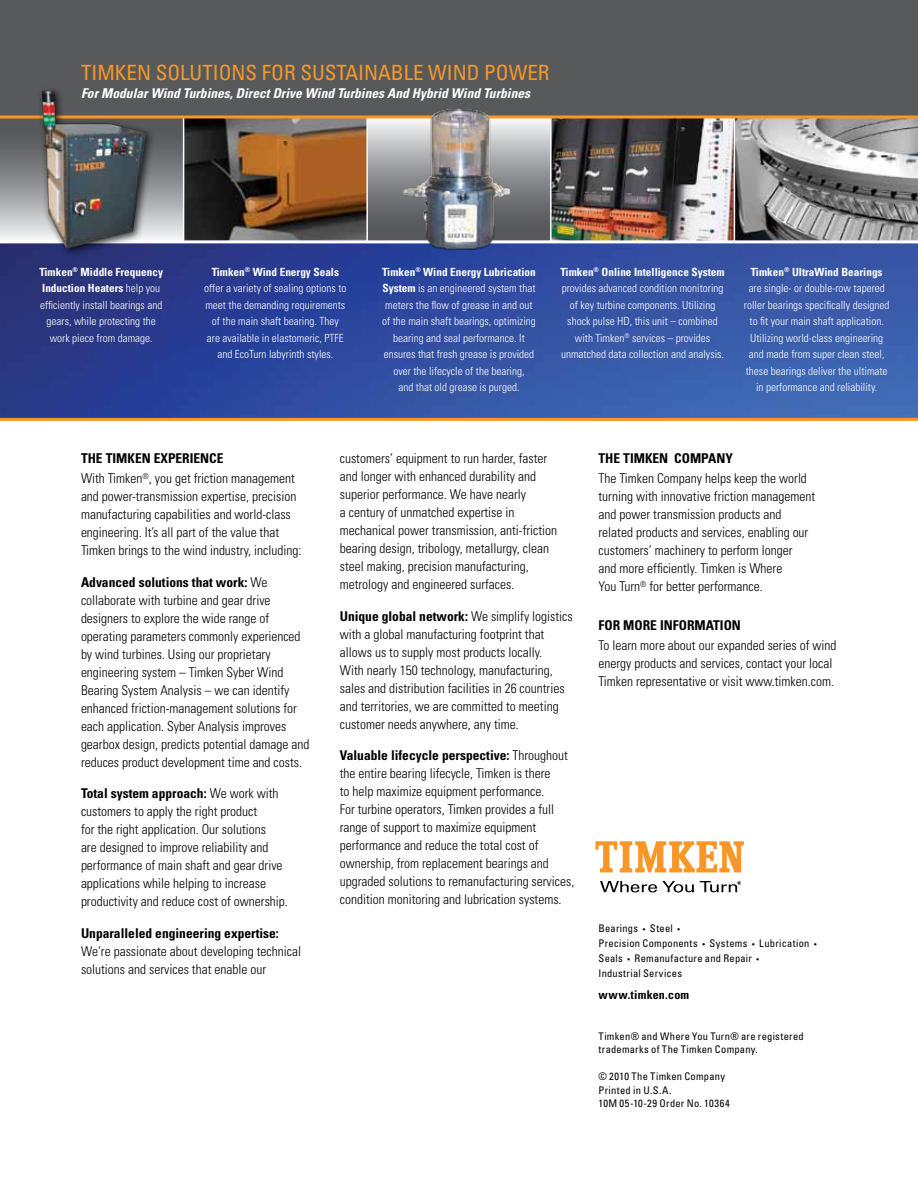
<style>
.page{position:relative;width:918px;height:1188px;background:#fff}
.page>*{position:absolute;margin:0;border:0;box-sizing:border-box;transform-origin:0 0}
.t1{font:condensed 21px "Univers LT Std";color:#f89728}
.t2{font:300 condensed 13.5px/18px "Univers LT Std";color:#000}
.t3{font:700 condensed 13.5px "Univers LT Std";color:#000}
.t4{font:italic 700 condensed 13.5px "Univers LT Std";color:#fff}
.t5{font:700 condensed 12px "Univers LT Std";letter-spacing:.015em;color:#000}
.t6{font:300 condensed 11.25px/16.5px "Univers LT Std";color:#fff;text-align:center}
.t7{font:condensed 10.5px/15px "Univers LT Std";letter-spacing:.025em;color:#000}
.s1{font-weight:700}
.s2{font-size:7.5px}
</style>
<div class="page">
<img style="left:0;top:243px;width:918px;height:175px">
<hr style="left:0;top:418px;width:918px;height:3px;background:#f89728">
<img style="left:552px;top:118px;width:366px;height:122px">
<svg style="left:0;top:118px;width:183px;height:121px;background:#919294"></svg>
<svg style="left:368px;top:118px;width:182px;height:122px;background:#939496"></svg>
<img style="left:184px;top:118px;width:182px;height:122px">
<hr style="left:734px;top:117px;width:1px;height:125px;background:#fff">
<svg style="left:595px;top:841px;width:149px;height:31px"></svg>
<svg style="left:600px;top:881px;width:94px;height:12px"></svg>
<svg style="left:700px;top:881px;width:41px;height:11px"></svg>
<div style="left:0;top:0;width:918px;height:117px;background:#58595b"></div>
<hr style="left:0;top:116px;width:918px;height:2px;background:#f89728">
<img style="left:398px;top:108px;width:116px;height:144px">
<div style="left:36px;top:85px;width:119px;height:172px;background:#000;opacity:.75"></div>
<img style="left:42px;top:91px;width:104px;height:158px">
<h1 class="t1" style="left:81px;top:59px;width:470px">Timken Solutions for Sustainable Wind Power</h1>
<p class="t4" style="left:81px;top:85px;width:451px">For Modular Wind Turbines, Direct Drive Wind Turbines And Hybrid Wind Turbines</p>
<p class="t6" style="left:39px;top:264px;width:125px"><span class="s1">Timken</span><sup>®</sup> <span class="s1">Middle Frequency<br>Induction Heaters</span> help you efficiently install bearings and gears, while protecting the work piece from damage.</p>
<p class="t6" style="left:204px;top:264px;width:144px"><span class="s1">Timken</span><sup>®</sup> <span class="s1">Wind Energy Seals </span>offer a variety of sealing options to meet the demanding requirements of the main shaft bearing. They are available in elastomeric, PTFE and EcoTurn labyrinth styles.</p>
<p class="t6" style="left:382px;top:264px;width:155px"><span class="s1">Timken</span><sup>®</sup> <span class="s1">Wind Energy Lubrication System</span> is an engineered system that meters the flow of grease in and out of the main shaft bearings, optimizing bearing and seal performance. It ensures that fresh grease is provided over the lifecycle of the bearing,<br>and that old grease is purged.</p>
<p class="t6" style="left:560px;top:264px;width:166px"><span class="s1">Timken</span><sup>®</sup> <span class="s1">Online Intelligence System </span>provides advanced condition monitoring of key turbine components. Utilizing shock pulse HD, this unit – combined with Timken<sup>®</sup> services – provides unmatched data collection and analysis.</p>
<p class="t6" style="left:744px;top:264px;width:147px"><span class="s1">Timken</span><sup>®</sup> <span class="s1">UltraWind Bearings </span>are single- or double-row tapered roller bearings specifically designed to fit your main shaft application.<br>Utilizing world-class engineering and made from super clean steel, these bearings deliver the ultimate in performance and reliability.</p>
<p class="t2" style="left:81px;top:448px;width:216px;line-height:20.1px"><span class="s1">The Timken Experience<br></span>With Timken<sup>®</sup>, you get friction management</p>
<p class="t2" style="left:81px;top:488px;width:222px">and power-transmission expertise, precision manufacturing capabilities and world-class engineering. It’s all part of the value that Timken brings to the wind industry, including:</p>
<p class="t2" style="left:81px;top:573px;width:230px"><span class="s1">Advanced solutions that work:</span> We collaborate with turbine and gear drive designers to explore the wide range of operating parameters commonly experienced by wind turbines. Using our proprietary engineering system – Timken Syber Wind Bearing System Analysis – we can identify enhanced friction-management solutions for each application. Syber Analysis improves gearbox design, predicts potential damage and reduces product development time and costs.</p>
<p class="t2" style="left:81px;top:785px;width:208px"><span class="s1">Total system approach:</span> We work with customers to apply the right product<br>for the right application. Our solutions<br>are designed to improve reliability and performance of main shaft and gear drive applications while helping to increase productivity and reduce cost of ownership.</p>
<p class="t3" style="left:81px;top:925px;width:199px">Unparalleled engineering expertise:</p>
<p class="t2" style="left:81px;top:942px;width:222px">We’re passionate about developing technical solutions and services that enable our</p>
<p class="t2" style="left:340px;top:449px;width:219px">customers’ equipment to run harder, faster and longer with enhanced durability and superior performance. We have nearly<br>a century of unmatched expertise in mechanical power transmission, anti-friction bearing design, tribology, metallurgy, clean steel making, precision manufacturing, metrology and engineered surfaces.</p>
<p class="t2" style="left:340px;top:607px;width:234px"><span class="s1">Unique global network:</span> We simplify logistics with a global manufacturing footprint that allows us to supply most products locally.<br>With nearly 150 technology, manufacturing, sales and distribution facilities in 26 countries and territories, we are committed to meeting customer needs anywhere, any time.</p>
<p class="t2" style="left:340px;top:746px;width:236px"><span class="s1">Valuable lifecycle perspective:</span> Throughout the entire bearing lifecycle, Timken is there<br>to help maximize equipment performance.<br>For turbine operators, Timken provides a full range of support to maximize equipment performance and reduce the total cost of ownership, from replacement bearings and upgraded solutions to remanufacturing services, condition monitoring and lubrication systems.</p>
<p class="t3" style="left:599px;top:450px;width:136px">The Timken Company</p>
<p class="t2" style="left:599px;top:469px;width:218px">The Timken Company helps keep the world turning with innovative friction management and power transmission products and related products and services, enabling our customers’ machinery to perform longer<br>and more efficiently. Timken is Where<br>You Turn<sup>®</sup> for better performance.</p>
<p class="t3" style="left:599px;top:617px;width:144px">For More Information</p>
<p class="t2" style="left:599px;top:636px;width:240px">To learn more about our expanded series of wind energy products and services, contact your local<br>Timken representative or visit www.timken.com.</p>
<p class="t7" style="left:599px;top:921px;width:220px">Bearings <span class="s2">•</span> Steel <span class="s2">•<br></span>Precision Components <span class="s2">•</span> Systems <span class="s2">•</span> Lubrication <span class="s2">•<br></span>Seals <span class="s2">•</span> Remanufacture and Repair <span class="s2">•<br></span>I ndustrial Services</p>
<p class="t5" style="left:599px;top:987px;width:92px">www.timken.com</p>
<p class="t7" style="left:599px;top:1029px;width:207px;line-height:13.5px">Timken® and Where You Turn® are registered trademarks of The Timken Company.</p>
<p class="t7" style="left:599px;top:1069px;width:133px;line-height:13.5px">© 2010 The Timken Company<br>Printed in U.S.A.<br>10M 05-10-29 Order No. 10364</p>
</div>
